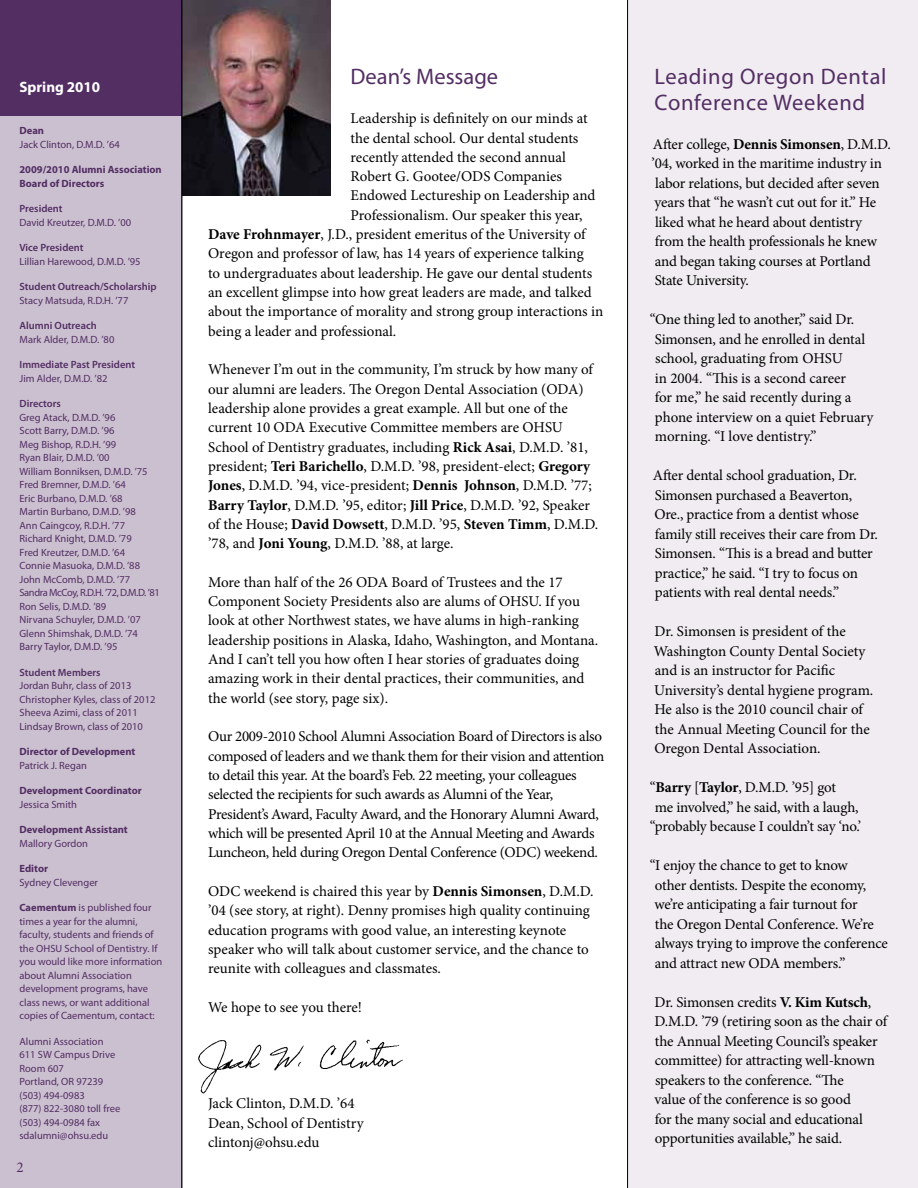
<style>
.page{position:relative;width:918px;height:1188px;background:#fff}
.page>*{position:absolute;margin:0;border:0;box-sizing:border-box;transform-origin:0 0}
.t1{font:22.5px/25.5px "Myriad Pro";letter-spacing:.03em;color:#532e63}
.t2{font:22.5px "Myriad Pro";color:#532e63}
.t3{font:15px/19.5px "Minion Pro";letter-spacing:-.01em;color:#000}
.t4{font:700 15px "Myriad Pro";color:#fff}
.t5{font:15px "Minion Pro";color:#532e63}
.t6{font:10.5px/13.5px "Myriad Pro";color:#532e63}
.t7{font:700 10.5px/13.5px "Myriad Pro";color:#532e63}
.t8{font:600 10.5px "Myriad Pro";color:#532e63}
.s1{font-weight:700}
</style>
<div class="page">
<img style="left:183px;top:0;width:147px;height:196px">
<hr style="left:182px;top:0;width:1px;height:1188px;background:#000">
<img style="left:198px;top:1039px;width:205px;height:55px">
<div style="left:0;top:114px;width:182px;height:1074px;background:#cbc0d0"></div>
<div style="left:0;top:0;width:182px;height:115px;background:#532e63"></div>
<hr style="left:181px;top:0;width:1px;height:1188px;background:#000">
<div style="left:628px;top:0;width:290px;height:1188px;background:#f0ecf1"></div>
<hr style="left:627px;top:0;width:1px;height:1188px;background:#000">
<p class="t4" style="left:20px;top:77px;width:82px">Spring 2010</p>
<p class="t7" style="left:20px;top:124px;width:26px">Dean</p>
<p class="t6" style="left:20px;top:137px;width:102px">Jack Clinton, D.M.D. ’64</p>
<p class="t7" style="left:20px;top:163px;width:144px">2009/2010 Alumni Association<br>Board of Directors</p>
<p class="t8" style="left:20px;top:202px;width:45px">President</p>
<p class="t6" style="left:20px;top:215px;width:113px">David Kreutzer, D.M.D. ’00</p>
<p class="t8" style="left:20px;top:241px;width:66px">Vice President</p>
<p class="t6" style="left:20px;top:254px;width:123px">Lillian Harewood, D.M.D. ’95</p>
<p class="t8" style="left:20px;top:280px;width:139px">Student Outreach/Scholarship</p>
<p class="t6" style="left:20px;top:293px;width:110px">Stacy Matsuda, R.D.H. ’77</p>
<p class="t8" style="left:20px;top:319px;width:79px">Alumni Outreach</p>
<p class="t6" style="left:20px;top:332px;width:96px">Mark Alder, D.M.D. ’80</p>
<p class="t8" style="left:20px;top:358px;width:117px">Immediate Past President</p>
<p class="t6" style="left:20px;top:371px;width:90px">Jim Alder, D.M.D. ’82</p>
<p class="t8" style="left:20px;top:397px;width:43px">Directors</p>
<p class="t6" style="left:20px;top:410px;width:142px">Greg Atack, D.M.D. ’96<br>Scott Barry, D.M.D. ’96<br>Meg Bishop, R.D.H. ’99<br>Ryan Blair, D.M.D. ’00<br>William Bonniksen, D.M.D. ’75<br>Fred Bremner, D.M.D. ’64<br>Eric Burbano, D.M.D. ’68<br>Martin Burbano, D.M.D. ’98<br>Ann Caingcoy, R.D.H. ’77<br>Richard Knight, D.M.D. ’79<br>Fred Kreutzer, D.M.D. ’64<br>Connie Masuoka, D.M.D. ’88<br>John McComb, D.M.D. ’77<br>Sandra McCoy, R.D.H. ’72, D.M.D. ’81<br>Ron Selis, D.M.D. ’89<br>Nirvana Schuyler, D.M.D. ’07<br>Glenn Shimshak, D.M.D. ’74<br>Barry Taylor, D.M.D. ’95</p>
<p class="t8" style="left:20px;top:666px;width:83px">Student Members</p>
<p class="t6" style="left:20px;top:679px;width:137px">Jordan Buhr, class of 2013<br>Christopher Kyles, class of 2012<br>Sheeva Azimi, class of 2011<br>Lindsay Brown, class of 2010</p>
<p class="t7" style="left:20px;top:745px;width:117px">Director of Development</p>
<p class="t6" style="left:20px;top:758px;width:69px">Patrick J. Regan</p>
<p class="t7" style="left:20px;top:784px;width:124px">Development Coordinator</p>
<p class="t6" style="left:20px;top:797px;width:59px">Jessica Smith</p>
<p class="t7" style="left:20px;top:823px;width:110px">Development Assistant</p>
<p class="t6" style="left:20px;top:836px;width:70px">Mallory Gordon</p>
<p class="t7" style="left:20px;top:862px;width:30px">Editor</p>
<p class="t6" style="left:20px;top:875px;width:80px">Sydney Clevenger</p>
<p class="t6" style="left:20px;top:901px;width:144px"><span class="s1">Caementum</span> is published four times a year for the alumni, faculty, students and friends of the OHSU School of Dentistry. If you would like more information about Alumni Association development programs, have class news, or want additional copies of Caementum, contact:</p>
<p class="t6" style="left:20px;top:1035px;width:102px">Alumni Association<br>611 SW Campus Drive<br>Room 607<br>Portland, OR 97239 (503) 494-0983<br>(877) 822-3080 toll free (503) 494-0984 fax sdalumni@ohsu.edu</p>
<p class="t5" style="left:17px;top:1157px;width:9px">2</p>
<h1 class="t2" style="left:351px;top:63px;width:149px">Dean’s Message</h1>
<p class="t3" style="left:351px;top:109px;width:239px">Leadership is definitely on our minds at</p>
<p class="t3" style="left:351px;top:128px;width:229px">the dental school. Our dental students</p>
<p class="t3" style="left:351px;top:147px;width:217px">recently attended the second annual</p>
<p class="t3" style="left:351px;top:167px;width:213px">Robert G. Gootee/ODS Companies</p>
<p class="t3" style="left:351px;top:186px;width:246px">Endowed Lectureship on Leadership and</p>
<p class="t3" style="left:351px;top:205px;width:234px">Professionalism. Our speaker this year,</p>
<p class="t3" style="left:208px;top:225px;width:379px"><span class="s1">Dave Frohnmayer</span>, J.D., president emeritus of the University of</p>
<p class="t3" style="left:208px;top:244px;width:377px">Oregon and professor of law, has 14 years of experience talking</p>
<p class="t3" style="left:208px;top:263px;width:386px">to undergraduates about leadership. He gave our dental students</p>
<p class="t3" style="left:208px;top:283px;width:385px">an excellent glimpse into how great leaders are made, and talked</p>
<p class="t3" style="left:208px;top:302px;width:397px">about the importance of morality and strong group interactions in</p>
<p class="t3" style="left:208px;top:321px;width:190px">being a leader and professional.</p>
<p class="t3" style="left:208px;top:360px;width:392px">Whenever I’m out in the community, I’m struck by how many of our alumni are leaders. The Oregon Dental Association (ODA) leadership alone provides a great example. All but one of the current 10 ODA Executive Committee members are OHSU School of Dentistry graduates, including <span class="s1">Rick Asai</span>, D.M.D. ’81, president; <span class="s1">Teri Barichello</span>, D.M.D. ’98, president-elect; <span class="s1">Gregory Jones</span>, D.M.D. ’94, vice-president; <span class="s1">Dennis Johnson</span>, D.M.D. ’77; <span class="s1">Barry Taylor</span>, D.M.D. ’95, editor; <span class="s1">Jill Price</span>, D.M.D. ’92, Speaker of the House; <span class="s1">David Dowsett</span>, D.M.D. ’95, <span class="s1">Steven Timm</span>, D.M.D. ’78, and <span class="s1">Joni Young</span>, D.M.D. ’88, at large.</p>
<p class="t3" style="left:208px;top:572px;width:392px">More than half of the 26 ODA Board of Trustees and the 17<br>Component Society Presidents also are alums of OHSU. If you look at other Northwest states, we have alums in high-ranking leadership positions in Alaska, Idaho, Washington, and Montana.<br>And I can’t tell you how often I hear stories of graduates doing amazing work in their dental practices, their communities, and the world (see story, page six).</p>
<p class="t3" style="left:208px;top:727px;width:398px">Our 2009-2010 School Alumni Association Board of Directors is also composed of leaders and we thank them for their vision and attention to detail this year. At the board’s Feb. 22 meeting, your colleagues selected the recipients for such awards as Alumni of the Year, President’s Award, Faculty Award, and the Honorary Alumni Award, which will be presented April 10 at the Annual Meeting and Awards Luncheon, held during Oregon Dental Conference (ODC) weekend.</p>
<p class="t3" style="left:208px;top:882px;width:387px">ODC weekend is chaired this year by <span class="s1">Dennis Simonsen</span>, D.M.D. ’04 (see story, at right). Denny promises high quality continuing education programs with good value, an interesting keynote speaker who will talk about customer service, and the chance to reunite with colleagues and classmates.</p>
<p class="t3" style="left:208px;top:997px;width:155px">We hope to see you there!</p>
<p class="t3" style="left:208px;top:1094px;width:157px">Jack Clinton, D.M.D. ’64<br>Dean, School of Dentistry clintonj@ohsu.edu</p>
<h1 class="t1" style="left:654px;top:64px;width:234px">Leading Oregon Dental<br>Conference Weekend</h1>
<p class="t3" style="left:652px;top:134px;width:241px">After college, <span class="s1">Dennis Simonsen</span>, D.M.D. ’04, worked in the maritime industry in labor relations, but decided after seven years that “he wasn’t cut out for it.” He liked what he heard about dentistry from the health professionals he knew and began taking courses at Portland State University.</p>
<p class="t3" style="left:655px;top:310px;width:220px;text-indent:-5px">“One thing led to another,” said Dr.<br>Simonsen, and he enrolled in dental school, graduating from OHSU<br>in 2004. “This is a second career<br>for me,” he said recently during a phone interview on a quiet February morning. “I love dentistry.”</p>
<p class="t3" style="left:653px;top:466px;width:227px">After dental school graduation, Dr.<br>Simonsen purchased a Beaverton, Ore., practice from a dentist whose family still receives their care from Dr.<br>Simonsen. “This is a bread and butter practice,” he said. “I try to focus on patients with real dental needs.”</p>
<p class="t3" style="left:654px;top:622px;width:221px">Dr. Simonsen is president of the Washington County Dental Society and is an instructor for Pacific University’s dental hygiene program.<br>He also is the 2010 council chair of the Annual Meeting Council for the Oregon Dental Association.</p>
<p class="t3" style="left:650px;top:778px;width:188px">“<span class="s1">Barry</span> [<span class="s1">Taylor</span>, D.M.D. ’95] got</p>
<p class="t3" style="left:655px;top:797px;width:205px">me involved,” he said, with a laugh,</p>
<p class="t3" style="left:650px;top:817px;width:213px">“probably because I couldn’t say ‘no.’</p>
<p class="t3" style="left:654px;top:856px;width:235px;text-indent:-5px">“I enjoy the chance to get to know<br>other dentists. Despite the economy, we’re anticipating a fair turnout for<br>the Oregon Dental Conference. We’re always trying to improve the conference and attract new ODA members.”</p>
<p class="t3" style="left:655px;top:992px;width:234px">Dr. Simonsen credits <span class="s1">V. Kim Kutsch</span>, D.M.D. ’79 (retiring soon as the chair of the Annual Meeting Council’s speaker committee) for attracting well-known speakers to the conference. “The<br>value of the conference is so good<br>for the many social and educational opportunities available,” he said.</p>
</div>
